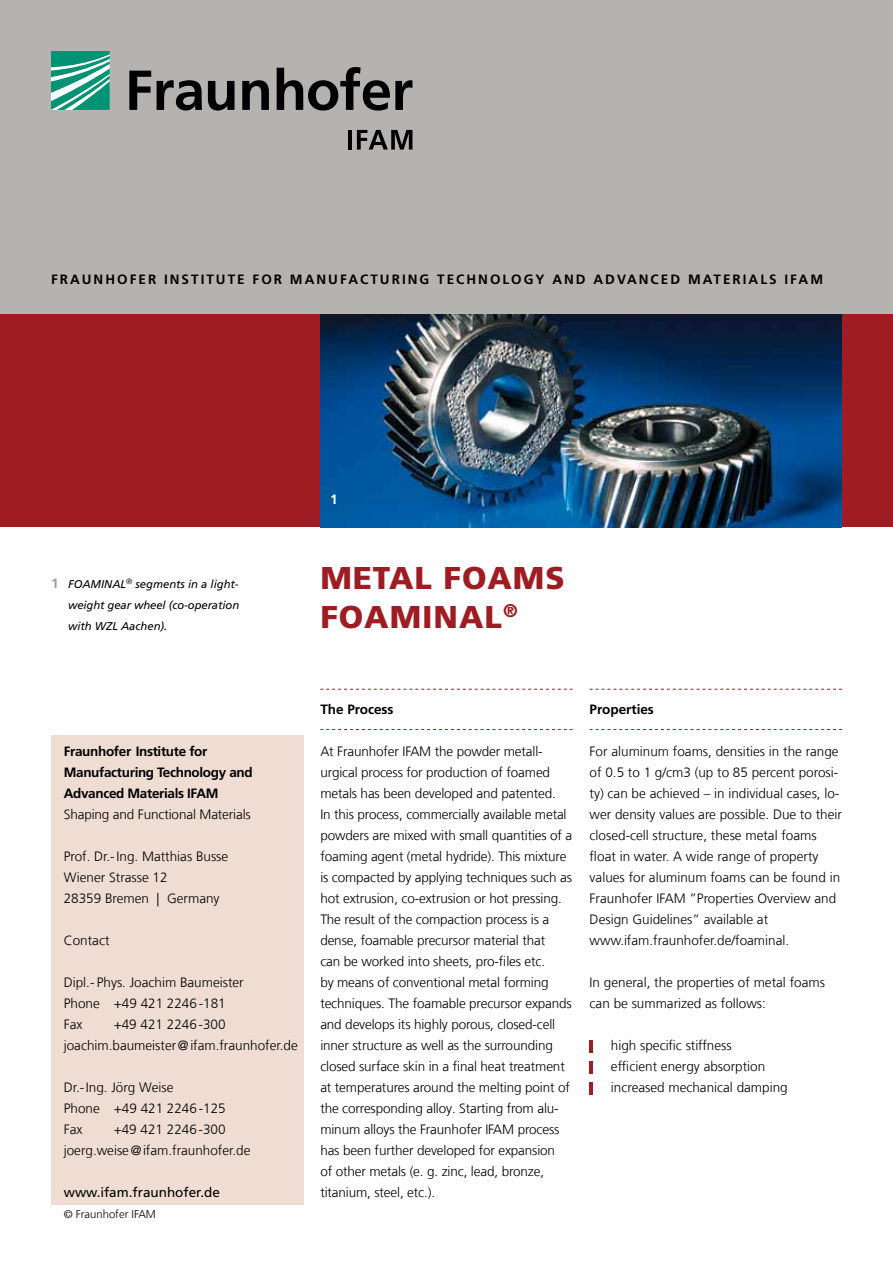
<style>
.page{position:relative;width:893px;height:1263px;background:#fff}
.page>*{position:absolute;margin:0;border:0;box-sizing:border-box;transform-origin:0 0}
.t1{font:900 31.5px/39px "Frutiger LT Com";letter-spacing:.03em;color:#9e1c22}
.t2{font:300 13.5px/21px "Frutiger LT Com";letter-spacing:-.01em;color:#000}
.t3{font:700 13.5px/21px "Frutiger LT Com";letter-spacing:-.025em;color:#000}
.t4{font:700 13.5px "Frutiger LT Com";letter-spacing:.15em;color:#000}
.t5{font:13.5px "Frutiger LT Com";color:#000}
.t6{font:700 13.5px "Frutiger LT Com";color:#000}
.t7{font:700 13.5px "Frutiger LT Com";color:#fff}
.t8{font:italic 11.25px/21px "Frutiger LT Com";letter-spacing:-.005em;color:#000;text-align:justify}
.t9{font:300 11.25px "Frutiger LT Com";color:#000}
.s1{font-weight:700;font-style:normal;font-size:13.5px;color:#9c9e9f}
</style>
<div class="page">
<div style="left:0;top:0;width:893px;height:315px;background:#b4b3b0"></div>
<div style="left:0;top:315px;width:893px;height:212px;background:#9e1c22"></div>
<svg style="left:51px;top:51px;width:59px;height:59px"></svg>
<svg style="left:129px;top:67px;width:283px;height:44px;background:#72716f"></svg>
<hr style="left:348px;top:130px;width:4px;height:20px;background:#000">
<svg style="left:357px;top:130px;width:55px;height:20px"></svg>
<div style="left:51px;top:735px;width:252px;height:470px;background:#efddd4"></div>
<svg style="left:320px;top:689px;width:253px;height:1px"></svg>
<svg style="left:320px;top:729px;width:253px;height:1px"></svg>
<svg style="left:590px;top:689px;width:252px;height:1px"></svg>
<svg style="left:590px;top:729px;width:252px;height:1px"></svg>
<svg style="left:590px;top:1040px;width:3px;height:12px"></svg>
<svg style="left:590px;top:1061px;width:3px;height:12px"></svg>
<svg style="left:590px;top:1082px;width:3px;height:12px"></svg>
<img style="left:320px;top:315px;width:522px;height:212px">
<p class="t4" style="left:51px;top:271px;width:222px">FRAUNHOFER INSTITUTE For</p>
<p class="t3" style="left:290px;top:268px;width:27px">Manufa</p>
<p class="t3" style="left:360px;top:268px;width:21px">cturin</p>
<p class="t3" style="left:420px;top:268px;width:59px">gtechno</p>
<p class="t4" style="left:503px;top:271px;width:197px">logy an d advan ced materia</p>
<p class="t3" style="left:760px;top:268px;width:35px">ls ifam</p>
<p class="t8" style="left:68px;top:574px;width:173px;text-indent:-17px"><span class="s1">1</span> FOAMINAL<sup>®</sup> segments in a light&shy;weight gear wheel (co-operation with WZL Aachen).</p>
<p class="t7" style="left:330px;top:492px;width:9px">1</p>
<h1 class="t1" style="left:320px;top:558px;width:246px">METAL FOAMS<br>FOAMINAL<sup>®</sup></h1>
<p class="t3" style="left:64px;top:741px;width:190px">Fraunhofer Institute for<br>Manufacturing Technology and<br>Advanced Materials IFAM</p>
<p class="t2" style="left:64px;top:804px;width:189px">Shaping and Functional Materials</p>
<p class="t2" style="left:64px;top:846px;width:166px">Prof. Dr.-Ing. Matthias Busse<br>Wiener Strasse 12<br>28359 Bremen | Germany</p>
<p class="t2" style="left:64px;top:930px;width:47px">Contact</p>
<p class="t2" style="left:64px;top:972px;width:182px">Dipl.- Phys. Joachim Baumeister<br>Phone +49 421 2246-181<br>Fax</p>
<p class="t2" style="left:64px;top:1014px;width:235px;text-indent:50px">+49 421 2246-300 joachim.baumeister@ifam.fraunhofer.de</p>
<p class="t2" style="left:64px;top:1077px;width:163px">Dr.-Ing. Jörg Weise<br>Phone +49 421 2246-125<br>Fax</p>
<p class="t2" style="left:64px;top:1119px;width:188px;text-indent:50px">+49 421 2246-300 joerg.weise@ifam.fraunhofer.de</p>
<p class="t5" style="left:64px;top:1185px;width:158px">www.ifam.fraunhofer.de</p>
<p class="t9" style="left:64px;top:1208px;width:94px">© Fraunhofer IFAM</p>
<p class="t6" style="left:320px;top:702px;width:75px">The Process</p>
<p class="t2" style="left:320px;top:741px;width:253px">At Fraunhofer IFAM the powder metall&shy;urgical process for production of foamed metals has been developed and patented.<br>In this process, commercially available metal powders are mixed with small quantities of a foaming agent (metal hydride). This mixture is compacted by applying techniques such as hot extrusion, co-extrusion or hot pressing.<br>The result of the compaction process is a dense, foamable precursor material that<br>can be worked into sheets, pro-files etc.<br>by means of conventional metal forming techniques. The foamable precursor expands and develops its highly porous, closed-cell inner structure as well as the surrounding closed surface skin in a final heat treatment at temperatures around the melting point of the corresponding alloy. Starting from alu&shy;minum alloys the Fraunhofer IFAM process has been further developed for expansion<br>of other metals (e. g. zinc, lead, bronze, titanium, steel, etc.).</p>
<p class="t6" style="left:590px;top:702px;width:66px">Properties</p>
<p class="t2" style="left:590px;top:741px;width:254px">For aluminum foams, densities in the range of 0.5 to 1 g/cm3 (up to 85 percent porosi&shy;ty) can be achieved – in individual cases, lo&shy;wer density values are possible. Due to their closed-cell structure, these metal foams float in water. A wide range of property values for aluminum foams can be found in Fraunhofer IFAM ”Properties Overview and Design Guidelines” available at www.ifam.fraunhofer.de/foaminal.</p>
<p class="t2" style="left:590px;top:972px;width:237px">In general, the properties of metal foams can be summarized as follows:</p>
<p class="t2" style="left:611px;top:1035px;width:178px">high specific stiffness<br>efficient energy absorption increased mechanical damping</p>
</div>
